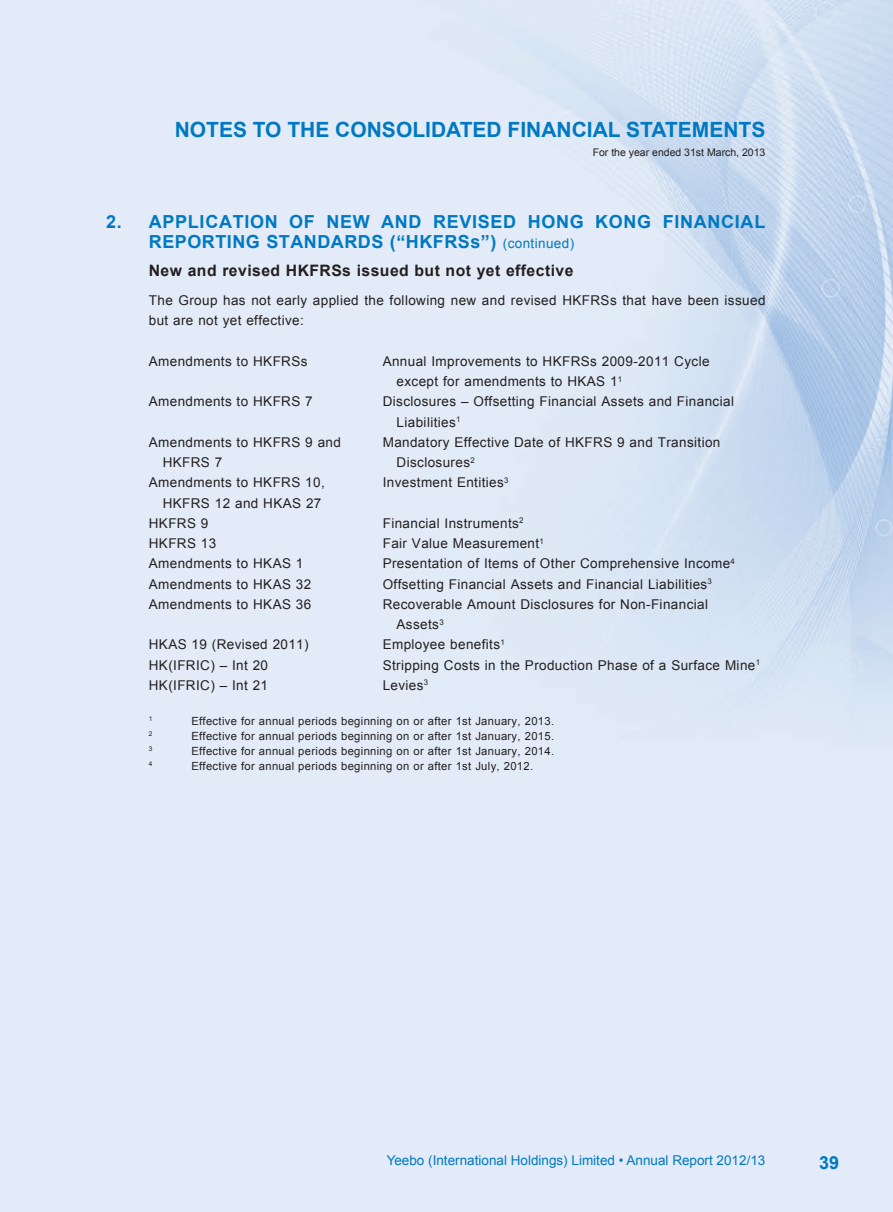
<style>
.page{position:relative;width:893px;height:1212px;background:#fff}
.page>*{position:absolute;margin:0;border:0;box-sizing:border-box;transform-origin:0 0}
.t1{font:700 21px "Arial";color:#0079c2}
.t2{font:700 18px/19.5px "Arial";letter-spacing:.04em;color:#0079c2}
.t3{font:700 15.75px "Arial";letter-spacing:.03em;color:#231f20}
.t4{font:13.5px/20.2px "Arial";letter-spacing:.03em;color:#231f20}
.t5{font:13.5px "Arial";color:#0079c2}
.t6{font:11.25px "Arial";letter-spacing:.03em;color:#231f20}
.t7{font:10.5px "Arial";color:#231f20}
.t8{font:6.6px "Arial";color:#231f20}
.s1{font-weight:400;font-size:13.5px}
</style>
<div class="page">
<img style="left:0;top:0;width:893px;height:1212px">
<h1 class="t1" style="left:175px;top:116px;width:592px">NOTES TO THE CONSOLIDATED FINANCIAL STATEMENTS</h1>
<p class="t7" style="left:593px;top:145px;width:174px">For the year ended 31st March, 2013</p>
<h2 class="t2" style="left:149px;top:213px;width:618px;text-indent:-43px">2. APPLICATION OF NEW AND REVISED HONG KONG FINANCIAL<br>REPORTING STANDARDS (“HKFRSs”) <span class="s1">(continued)</span></h2>
<p class="t3" style="left:149px;top:260px;width:426px">New and revised HKFRSs issued but not yet effective</p>
<p class="t4" style="left:149px;top:290px;width:618px">The Group has not early applied the following new and revised HKFRSs that have been issued but are not yet effective:</p>
<p class="t4" style="left:149px;top:351px;width:160px">Amendments to HKFRSs</p>
<p class="t4" style="left:397px;top:351px;width:314px;text-indent:-14px">Annual Improvements to HKFRSs 2009-2011 Cycle except for amendments to HKAS 1<sup>1</sup></p>
<p class="t4" style="left:149px;top:392px;width:165px">Amendments to HKFRS 7</p>
<p class="t4" style="left:397px;top:392px;width:339px;text-indent:-14px">Disclosures – Offsetting Financial Assets and Financial<br>Liabilities<sup>1</sup></p>
<p class="t4" style="left:163px;top:432px;width:180px;text-indent:-14px">Amendments to HKFRS 9 and<br>HKFRS 7</p>
<p class="t4" style="left:397px;top:432px;width:325px;text-indent:-14px">Mandatory Effective Date of HKFRS 9 and Transition<br>Disclosures<sup>2</sup></p>
<p class="t4" style="left:149px;top:473px;width:177px;text-align:right">Amendments to HKFRS 10,<br>HKFRS 12 and HKAS 27</p>
<p class="t4" style="left:383px;top:473px;width:127px">Investment Entities<sup>3</sup></p>
<p class="t4" style="left:149px;top:513px;width:61px">HKFRS 9</p>
<p class="t4" style="left:383px;top:513px;width:142px">Financial Instruments<sup>2</sup></p>
<p class="t4" style="left:149px;top:533px;width:69px">HKFRS 13</p>
<p class="t4" style="left:383px;top:533px;width:163px">Fair Value Measurement<sup>1</sup></p>
<p class="t4" style="left:149px;top:554px;width:156px">Amendments to HKAS 1</p>
<p class="t4" style="left:383px;top:554px;width:354px">Presentation of Items of Other Comprehensive Income<sup>4</sup></p>
<p class="t4" style="left:149px;top:574px;width:164px">Amendments to HKAS 32</p>
<p class="t4" style="left:383px;top:574px;width:331px">Offsetting Financial Assets and Financial Liabilities<sup>3</sup></p>
<p class="t4" style="left:149px;top:594px;width:164px">Amendments to HKAS 36</p>
<p class="t4" style="left:397px;top:594px;width:313px;text-indent:-14px">Recoverable Amount Disclosures for Non-Financial<br>Assets<sup>3</sup></p>
<p class="t4" style="left:149px;top:635px;width:161px">HKAS 19 (Revised 2011)</p>
<p class="t4" style="left:383px;top:635px;width:124px">Employee benefits<sup>1</sup></p>
<p class="t4" style="left:149px;top:655px;width:121px">HK(IFRIC) – Int 20</p>
<p class="t4" style="left:383px;top:655px;width:379px">Stripping Costs in the Production Phase of a Surface Mine<sup>1</sup></p>
<p class="t4" style="left:149px;top:675px;width:121px">HK(IFRIC) – Int 21</p>
<p class="t4" style="left:383px;top:675px;width:47px">Levies<sup>3</sup></p>
<p class="t8" style="left:149px;top:715px;width:5px">1</p>
<p class="t6" style="left:191px;top:714px;width:364px">Effective for annual periods beginning on or after 1st January, 2013.</p>
<p class="t8" style="left:149px;top:730px;width:5px">2</p>
<p class="t6" style="left:191px;top:729px;width:364px">Effective for annual periods beginning on or after 1st January, 2015.</p>
<p class="t8" style="left:149px;top:745px;width:5px">3</p>
<p class="t6" style="left:191px;top:744px;width:364px">Effective for annual periods beginning on or after 1st January, 2014.</p>
<p class="t8" style="left:149px;top:760px;width:5px">4</p>
<p class="t6" style="left:191px;top:759px;width:343px">Effective for annual periods beginning on or after 1st July, 2012.</p>
<p class="t5" style="left:387px;top:1152px;width:380px">Yeebo (International Holdings) Limited • Annual Report 2012/13</p>
<h2 class="t2" style="left:819px;top:1154px;width:22px">39</h2>
</div>
